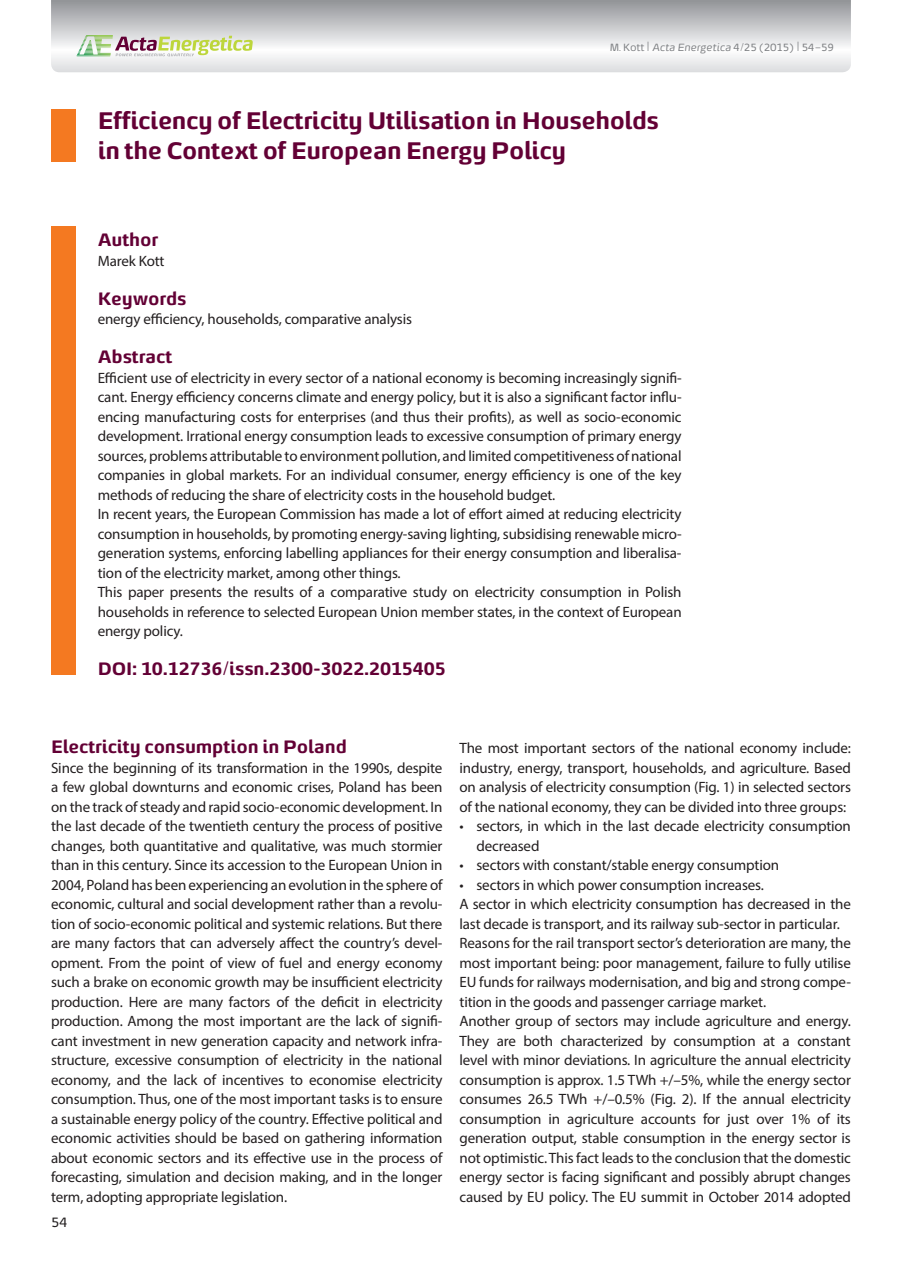
<style>
.page{position:relative;width:902px;height:1263px;background:#fff}
.page>*{position:absolute;margin:0;border:0;box-sizing:border-box;transform-origin:0 0}
.t1{font:700 24px/30.3px "Energa";letter-spacing:-.02em;color:#630035}
.t2{font:700 18px "Energa";letter-spacing:-.01em;color:#630035}
.t3{font:15px/19.5px "Myriad Pro";letter-spacing:-.01em;color:#231f20}
.t4{font:13.5px "Energa";color:#231f20}
.t5{font:10.5px "Energa";letter-spacing:-.01em;color:#808285}
.s1{font-size:13.5px}
.s2{font-style:italic}
</style>
<div class="page">
<svg style="left:51px;top:0;width:799px;height:72px"></svg>
<svg style="left:76px;top:35px;width:177px;height:21px"></svg>
<div style="left:51px;top:110px;width:24px;height:52px;background:#f47921"></div>
<div style="left:51px;top:227px;width:24px;height:448px;background:#f47921"></div>
<p class="t5" style="left:610px;top:41px;width:225px">M. Kott <span class="s1">|</span> <span class="s2">Acta Energetica</span> 4/25 (2015) <span class="s1">|</span> 54–59</p>
<h1 class="t1" style="left:98px;top:104px;width:563px">Efficiency of Electricity Utilisation in Households in the Context of European Energy Policy</h1>
<p class="t2" style="left:98px;top:227px;width:62px">Author</p>
<p class="t3" style="left:98px;top:251px;width:68px">Marek Kott</p>
<p class="t2" style="left:98px;top:286px;width:90px">Keywords</p>
<p class="t3" style="left:98px;top:309px;width:316px">energy efficiency, households, comparative analysis</p>
<p class="t2" style="left:98px;top:344px;width:76px">Abstract</p>
<p class="t3" style="left:98px;top:368px;width:585px">Efficient use of electricity in every sector of a national economy is becoming increasingly signifi&shy;cant. Energy efficiency concerns climate and energy policy, but it is also a significant factor influ&shy;encing manufacturing costs for enterprises (and thus their profits), as well as socio-economic development. Irrational energy consumption leads to excessive consumption of primary energy sources, problems attributable to environment pollution, and limited competitiveness of national companies in global markets. For an individual consumer, energy efficiency is one of the key methods of reducing the share of electricity costs in the household budget.<br>In recent years, the European Commission has made a lot of effort aimed at reducing electricity consumption in households, by promoting energy-saving lighting, subsidising renewable micro&shy;generation systems, enforcing labelling appliances for their energy consumption and liberalisa&shy;tion of the electricity market, among other things.<br>This paper presents the results of a comparative study on electricity consumption in Polish households in reference to selected European Union member states, in the context of European energy policy.</p>
<p class="t2" style="left:98px;top:656px;width:349px">DOI: 10.12736/issn.2300-3022.2015405</p>
<p class="t2" style="left:51px;top:734px;width:297px">Electricity consumption in Poland</p>
<p class="t3" style="left:51px;top:758px;width:393px;text-align:justify">Since the beginning of its transformation in the 1990s, despite a few global downturns and economic crises, Poland has been on the track of steady and rapid socio-economic development. In the last decade of the twentieth century the process of positive changes, both quantitative and qualitative, was much stormier than in this century. Since its accession to the European Union in 2004, Poland has been experiencing an evolution in the sphere of economic, cultural and social development rather than a revolu&shy;tion of socio-economic political and systemic relations. But there are many factors that can adversely affect the country’s devel&shy;opment. From the point of view of fuel and energy economy such a brake on economic growth may be insufficient electricity production. Here are many factors of the deficit in electricity production. Among the most important are the lack of signifi&shy;cant investment in new generation capacity and network infra&shy;structure, excessive consumption of electricity in the national economy, and the lack of incentives to economise electricity consumption. Thus, one of the most important tasks is to ensure a sustainable energy policy of the country. Effective political and economic activities should be based on gathering information about economic sectors and its effective use in the process of forecasting, simulation and decision making, and in the longer term, adopting appropriate legislation.</p>
<p class="t4" style="left:51px;top:1213px;width:18px">54</p>
<p class="t3" style="left:459px;top:738px;width:393px;text-align:justify">The most important sectors of the national economy include: industry, energy, transport, households, and agriculture. Based on analysis of electricity consumption (Fig. 1) in selected sectors of the national economy, they can be divided into three groups:</p>
<p class="t3" style="left:476px;top:816px;width:376px;text-indent:-17px">• sectors, in which in the last decade electricity consumption decreased</p>
<p class="t3" style="left:459px;top:855px;width:321px">• sectors with constant/stable energy consumption</p>
<p class="t3" style="left:459px;top:875px;width:393px">• sectors in which power consumption increases.<br>A sector in which electricity consumption has decreased in the last decade is transport, and its railway sub-sector in particular.<br>Reasons for the rail transport sector’s deterioration are many, the most important being: poor management, failure to fully utilise EU funds for railways modernisation, and big and strong compe&shy;tition in the goods and passenger carriage market.<br>Another group of sectors may include agriculture and energy.<br>They are both characterized by consumption at a constant level with minor deviations. In agriculture the annual electricity consumption is approx. 1.5 TWh +/–5%, while the energy sector consumes 26.5 TWh +/–0.5% (Fig. 2). If the annual electricity consumption in agriculture accounts for just over 1% of its generation output, stable consumption in the energy sector is not optimistic. This fact leads to the conclusion that the domestic energy sector is facing significant and possibly abrupt changes caused by EU policy. The EU summit in October 2014 adopted</p>
</div>
